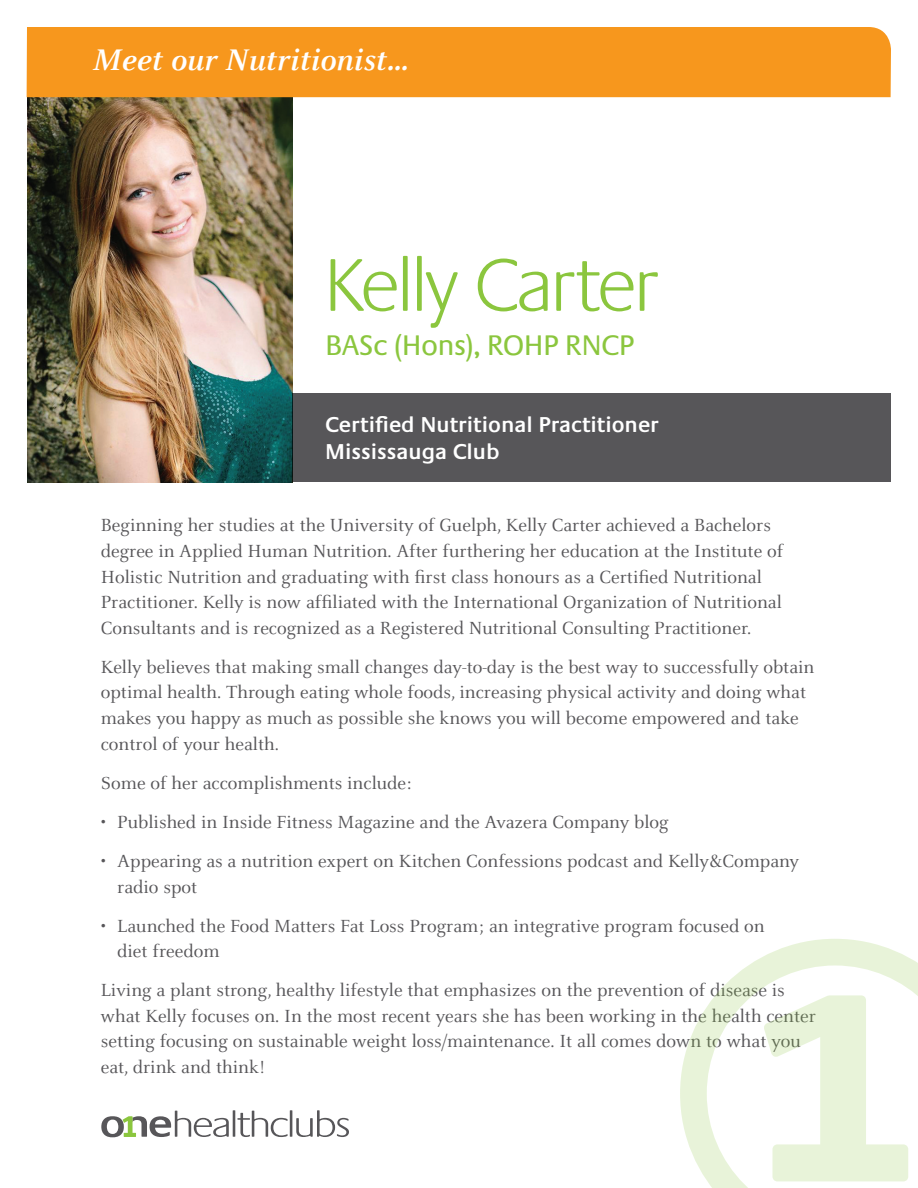
<style>
.page{position:relative;width:918px;height:1188px;background:#fff}
.page>*{position:absolute;margin:0;border:0;box-sizing:border-box;transform-origin:0 0}
.t1{font:300 77.4px "Praxis EF";letter-spacing:-.02em;color:#8bc63e}
.t2{font:italic 700 32.85px "Celeste";color:#fff}
.t3{font:29.4px "Praxis EF";letter-spacing:-.02em;color:#8bc63e}
.t4{font:600 22.35px/26.8px "Praxis EF";color:#fff}
.t5{font:19.35px/25.7px "Celeste";color:#575659}
</style>
<div class="page">
<img style="left:27px;top:97px;width:265px;height:385px">
<hr style="left:233px;top:1110px;width:2px;height:27px;background:#575659">
<svg style="left:237px;top:1110px;width:51px;height:27px"></svg>
<hr style="left:290px;top:1110px;width:2px;height:27px;background:#575659">
<svg style="left:296px;top:1110px;width:53px;height:27px"></svg>
<svg style="left:101px;top:1110px;width:128px;height:27px"></svg>
<div style="left:27px;top:27px;width:864px;height:70px;background:#f7971d"></div>
<div style="left:292px;top:393px;width:599px;height:89px;background:#575659"></div>
<svg style="left:680px;top:939px;width:238px;height:249px"></svg>
<h2 class="t2" style="left:93px;top:42px;width:317px">Meet our Nutritionist...</h2>
<h1 class="t1" style="left:325px;top:244px;width:335px">Kelly Carter</h1>
<h3 class="t3" style="left:325px;top:329px;width:311px">BASc (Hons), ROHP RNCP</h3>
<p class="t4" style="left:325px;top:411px;width:335px">Certified Nutritional Practitioner<br>Mississauga Club</p>
<p class="t5" style="left:101px;top:513px;width:684px">Beginning her studies at the University of Guelph, Kelly Carter achieved a Bachelors degree in Applied Human Nutrition. After furthering her education at the Institute of Holistic Nutrition and graduating with first class honours as a Certified Nutritional Practitioner. Kelly is now affiliated with the International Organization of Nutritional Consultants and is recognized as a Registered Nutritional Consulting Practitioner.</p>
<p class="t5" style="left:101px;top:655px;width:715px">Kelly believes that making small changes day-to-day is the best way to successfully obtain optimal health. Through eating whole foods, increasing physical activity and doing what makes you happy as much as possible she knows you will become empowered and take control of your health.</p>
<p class="t5" style="left:101px;top:770px;width:313px">Some of her accomplishments include:</p>
<p class="t5" style="left:101px;top:810px;width:569px">• Published in Inside Fitness Magazine and the Avazera Company blog</p>
<p class="t5" style="left:117px;top:849px;width:683px;text-indent:-17px">• Appearing as a nutrition expert on Kitchen Confessions podcast and Kelly&amp;Company radio spot</p>
<p class="t5" style="left:117px;top:913px;width:649px;text-indent:-16px">• Launched the Food Matters Fat Loss Program; an integrative program focused on diet freedom</p>
<p class="t5" style="left:101px;top:978px;width:717px">Living a plant strong, healthy lifestyle that emphasizes on the prevention of disease is what Kelly focuses on. In the most recent years she has been working in the health center setting focusing on sustainable weight loss/maintenance. It all comes down to what you eat, drink and think!</p>
</div>
